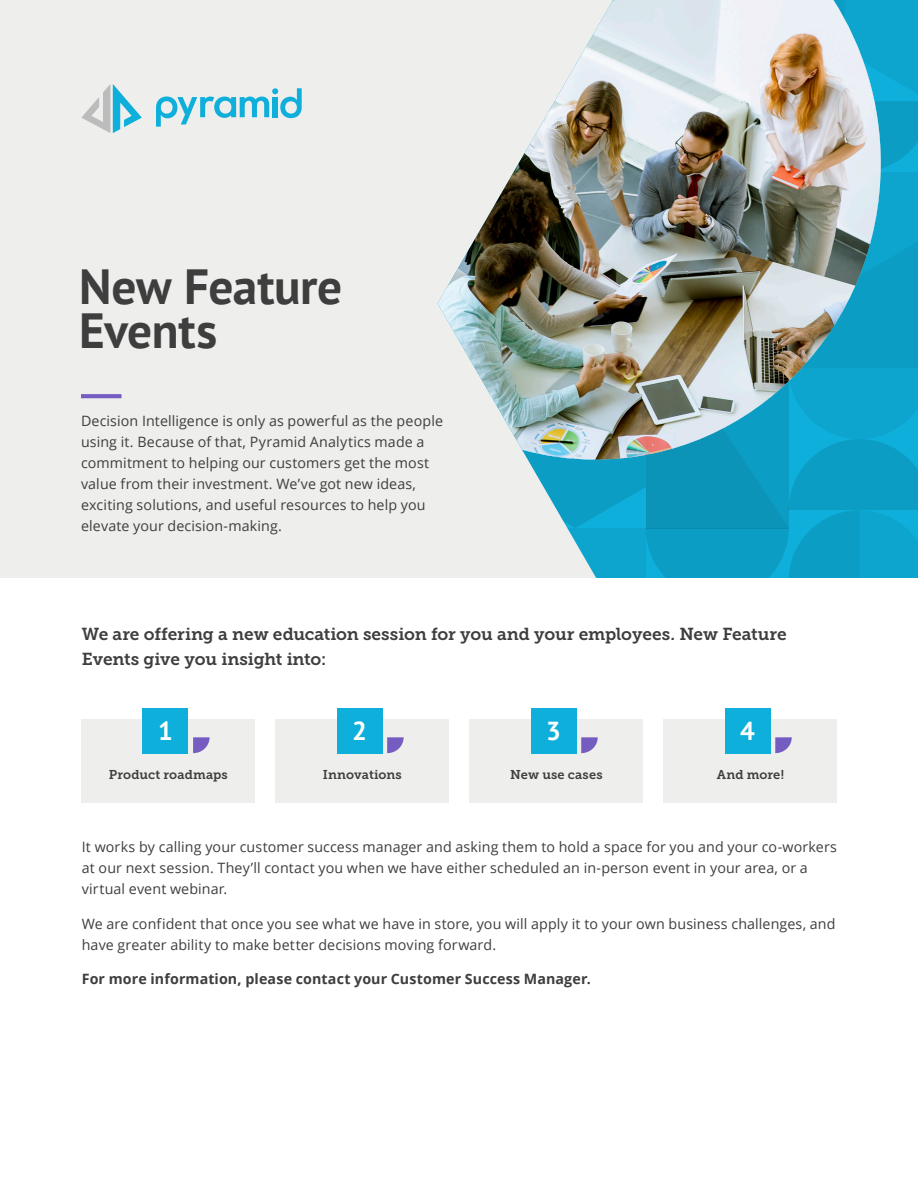
<style>
.page{position:relative;width:918px;height:1188px;background:#fff}
.page>*{position:absolute;margin:0;border:0;box-sizing:border-box;transform-origin:0 0}
.Head_1{font:700 49.35px/44.2px "PT Sans";letter-spacing:-.01em;color:#3e3e3e}
.t1{font:700 25.95px "PT Sans";color:#fff}
.t2{font:17.25px/25.5px "Museo Slab 700";letter-spacing:-.005em;color:#3e3e3e}
.Body_Copy{font:14.25px/21px "Open Sans";letter-spacing:.01em;color:#3e3e3e}
.Body_Copy-2{font:700 14.25px "Open Sans";letter-spacing:.01em;color:#3e3e3e}
.t3{font:12.75px "Museo Slab 700";letter-spacing:.01em;color:#3e3e3e}
</style>
<div class="page">
<div style="left:0;top:0;width:918px;height:578px;background:#eeeeec"></div>
<svg style="left:156px;top:88px;width:146px;height:39px"></svg>
<div style="left:273px;top:97px;width:5px;height:20px;background:#0eafdb"></div>
<svg style="left:82px;top:84px;width:60px;height:49px"></svg>
<svg style="left:81px;top:394px;width:41px;height:4px"></svg>
<svg style="left:528px;top:0;width:390px;height:578px;background:#1ba4c9"></svg>
<img style="left:438px;top:0;width:443px;height:460px">
<div style="left:81px;top:720px;width:174px;height:83px;background:#eeeeec"></div>
<div style="left:469px;top:720px;width:174px;height:83px;background:#eeeeec"></div>
<div style="left:275px;top:720px;width:174px;height:83px;background:#eeeeec"></div>
<div style="left:663px;top:720px;width:174px;height:83px;background:#eeeeec"></div>
<div style="left:143px;top:709px;width:45px;height:45px;background:#0eafdb"></div>
<svg style="left:193px;top:737px;width:17px;height:16px"></svg>
<div style="left:531px;top:709px;width:45px;height:45px;background:#0eafdb"></div>
<svg style="left:581px;top:737px;width:17px;height:16px"></svg>
<div style="left:337px;top:709px;width:45px;height:45px;background:#0eafdb"></div>
<svg style="left:387px;top:737px;width:17px;height:16px"></svg>
<div style="left:725px;top:709px;width:45px;height:45px;background:#0eafdb"></div>
<svg style="left:775px;top:737px;width:17px;height:16px"></svg>
<p class="Head_1" style="left:79px;top:263px;width:265px">New Feature<br>Events</p>
<p class="Body_Copy" style="left:81px;top:410px;width:364px">Decision Intelligence is only as powerful as the people using it. Because of that, Pyramid Analytics made a commitment to helping our customers get the most value from their investment. We’ve got new ideas, exciting solutions, and useful resources to help you elevate your decision-making.</p>
<p class="t2" style="left:82px;top:621px;width:706px">We are offering a new education session for you and your employees. New Feature<br>Events give you insight into:</p>
<p class="t1" style="left:158px;top:714px;width:16px">1</p>
<p class="t1" style="left:352px;top:714px;width:16px">2</p>
<p class="t1" style="left:546px;top:714px;width:16px">3</p>
<p class="t1" style="left:740px;top:714px;width:16px">4</p>
<p class="t3" style="left:109px;top:767px;width:121px">Product roadmaps</p>
<p class="t3" style="left:323px;top:767px;width:80px">Innovations</p>
<p class="t3" style="left:510px;top:767px;width:94px">New use cases</p>
<p class="t3" style="left:717px;top:767px;width:69px">And more!</p>
<p class="Body_Copy" style="left:82px;top:836px;width:757px">It works by calling your customer success manager and asking them to hold a space for you and your co-workers at our next session. They’ll contact you when we have either scheduled an in-person event in your area, or a virtual event webinar.</p>
<p class="Body_Copy" style="left:82px;top:913px;width:755px">We are confident that once you see what we have in store, you will apply it to your own business challenges, and have greater ability to make better decisions moving forward.</p>
<p class="Body_Copy-2" style="left:82px;top:969px;width:510px">For more information, please contact your Customer Success Manager.</p>
</div>
